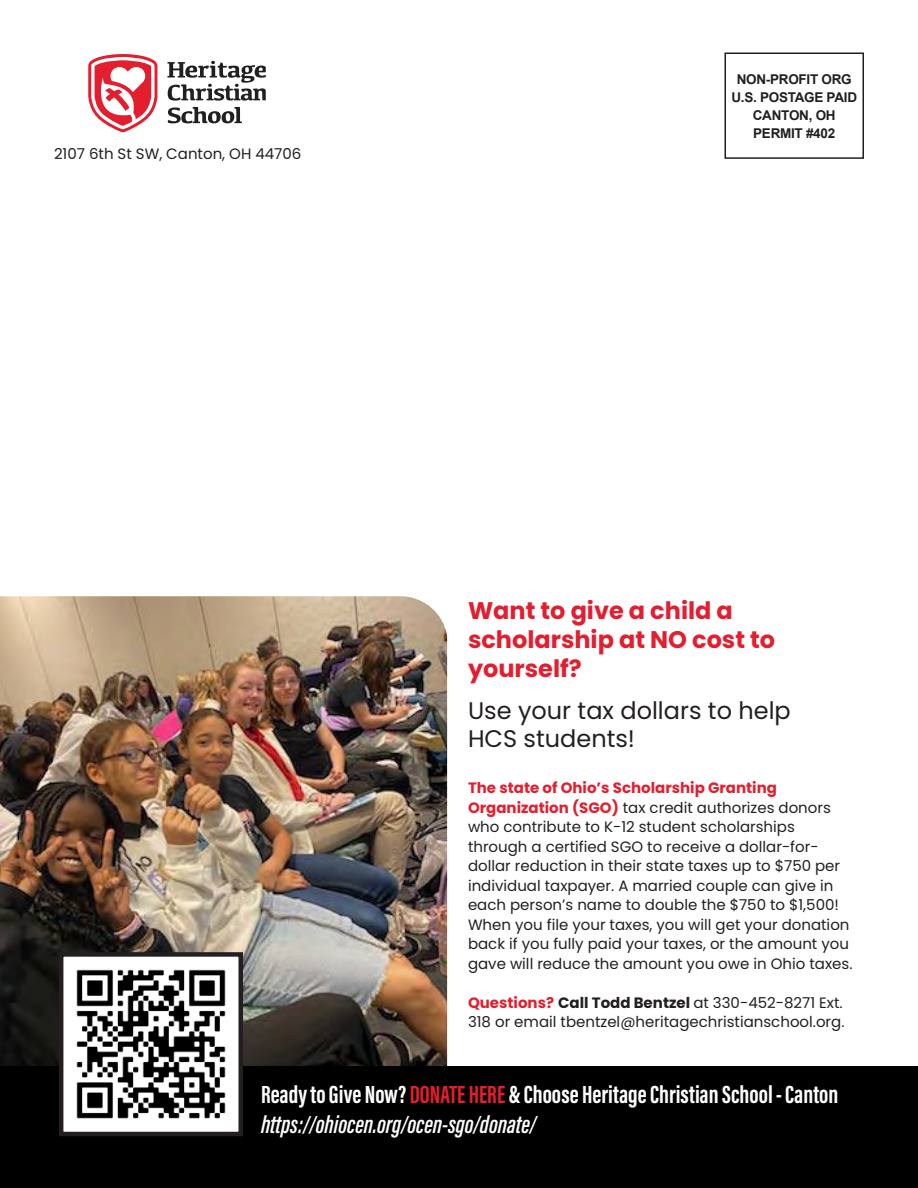
<style>
.page{position:relative;width:918px;height:1188px;background:#fff}
.page>*{position:absolute;margin:0;border:0;box-sizing:border-box;transform-origin:0 0}
.t1{font:700 25.5px/30.6px "Acumin Pro Extra Cond";color:#fff}
.t2{font:700 24px/28.8px "Poppins";color:#e31e2f}
.t3{font:24px/28.8px "Poppins";color:#231f20}
.t4{font:15px/19.5px "Poppins";color:#231f20}
.t5{font:700 13.5px/18px "Arial";letter-spacing:-.02em;color:#231f20;text-align:center}
.s1{font-weight:700;color:#e31e2f}
.s2{font-weight:700}
.s3{color:#e31e2f}
.s4{font-weight:600;font-style:italic}
</style>
<div class="page">
<img style="left:0;top:596px;width:447px;height:470px">
<svg style="left:168px;top:107px;width:74px;height:16px"></svg>
<svg style="left:167px;top:61px;width:99px;height:40px"></svg>
<svg style="left:88px;top:54px;width:69px;height:78px"></svg>
<div style="left:0;top:1066px;width:918px;height:122px;background:#000"></div>
<img style="left:64px;top:957px;width:174px;height:174px">
<div style="left:59px;top:952px;width:184px;height:184px;border:4px solid #231f20"></div>
<div style="left:724px;top:52px;width:140px;height:107px;border:2px solid #231f20"></div>
<p class="t4" style="left:54px;top:144px;width:249px">2107 6th St SW, Canton, OH 44706</p>
<p class="t5" style="left:731px;top:70px;width:127px">NON-PROFIT ORG<br>U.S. POSTAGE PAID<br>CANTON, OH<br>PERMIT #402</p>
<h2 class="t2" style="left:468px;top:597px;width:309px">Want to give a child a scholarship at NO cost to yourself?</h2>
<h2 class="t3" style="left:468px;top:696px;width:324px">Use your tax dollars to help<br>HCS students!</h2>
<p class="t4" style="left:468px;top:778px;width:386px"><span class="s1">The state of Ohio’s Scholarship Granting Organization (SGO)</span> tax credit authorizes donors who contribute to K-12 student scholarships through a certified SGO to receive a dollar-for&shy;dollar reduction in their state taxes up to $750 per individual taxpayer. A married couple can give in each person’s name to double the $750 to $1,500!<br>When you file your taxes, you will get your donation back if you fully paid your taxes, or the amount you gave will reduce the amount you owe in Ohio taxes.</p>
<p class="t4" style="left:468px;top:993px;width:378px"><span class="s1">Questions?</span> <span class="s2">Call Todd Bentzel</span> at 330-452-8271 Ext.<br>318 or email tbentzel@heritagechristianschool.org.</p>
<h1 class="t1" style="left:261px;top:1078px;width:579px">Ready to Give Now? <span class="s3">DONATE HERE</span> &amp; Choose Heritage Christian School - Canton <span class="s4">https://ohiocen.org/ocen-sgo/donate/</span></h1>
</div>
